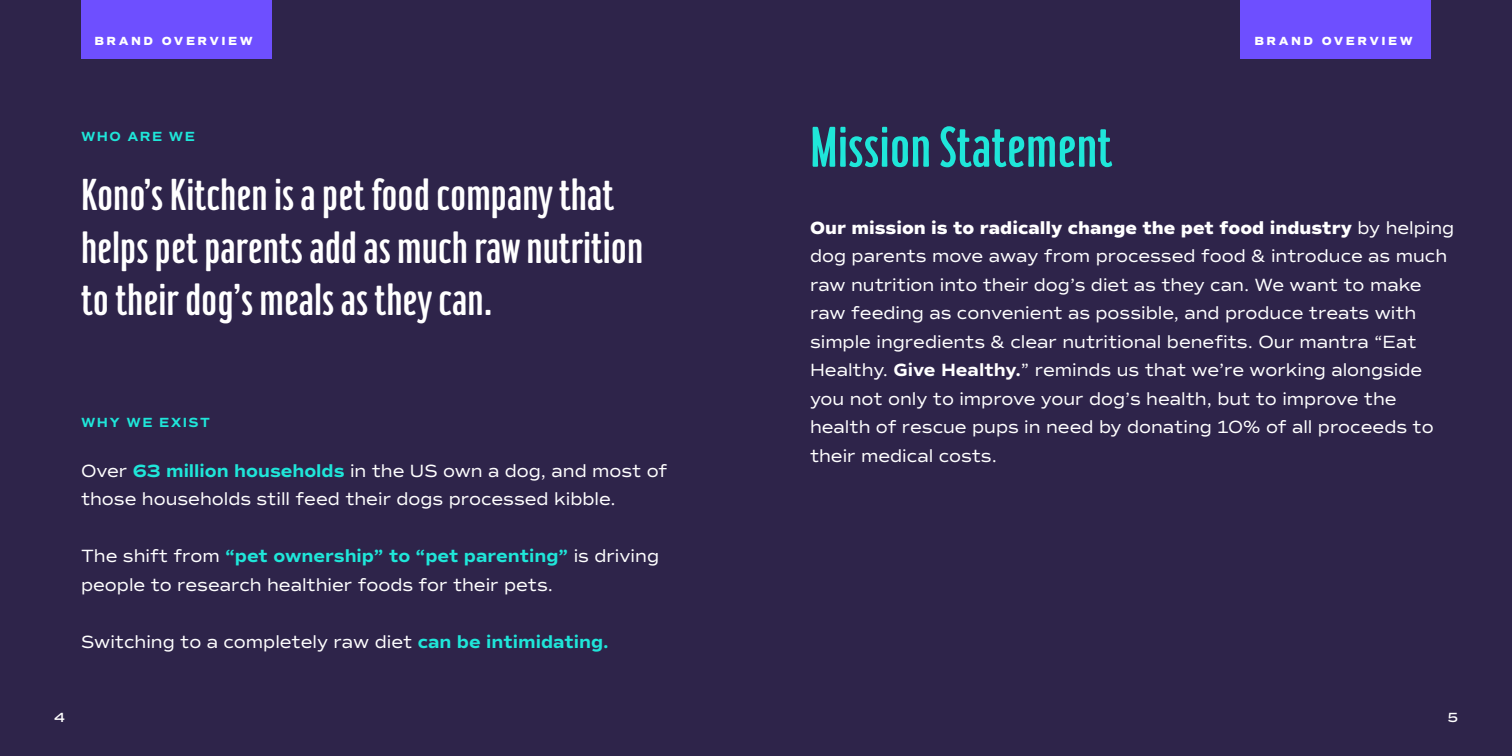
<style>
.page{position:relative;width:1512px;height:756px;background:#2e244a}
.page>*{position:absolute;margin:0;border:0;box-sizing:border-box;transform-origin:0 0}
.Voice_Title{font:300 61.5px "Hamilton";color:#1fe6d9}
.Word_list{font:300 48px/52.5px "Hamilton";color:#fff}
.Body{font:18px/28.5px "Commuters Sans";color:#fff}
.Cap__Header{font:700 13.5px "Commuters Sans";letter-spacing:.1em;color:#1fe6d9}
.t1{font:600 13.5px "Commuters Sans";color:#fff}
.Page_Header{font:800 12px "Commuters Sans";letter-spacing:.21em;color:#fff}
.s1{font-weight:700;color:#1fe6d9}
.s2{font-weight:800}
.s3{font-weight:700}
</style>
<div class="page">
<div style="left:81px;top:0;width:190px;height:58px;background:#6e4fff"></div>
<div style="left:1241px;top:0;width:190px;height:58px;background:#6e4fff"></div>
<p class="Page_Header" style="left:94px;top:33px;width:160px">BRAND OVERVIEW</p>
<p class="Page_Header" style="left:1254px;top:33px;width:160px">BRAND OVERVIEW</p>
<p class="Cap__Header" style="left:81px;top:128px;width:115px">WHO ARE WE</p>
<p class="Word_list" style="left:81px;top:168px;width:564px">Kono’s Kitchen is a pet food company that helps pet parents add as much raw nutrition to their dog’s meals as they can.</p>
<p class="Cap__Header" style="left:81px;top:414px;width:130px">WHY WE EXIST</p>
<p class="Body" style="left:81px;top:457px;width:588px">Over <span class="s1">63 million households</span> in the US own a dog, and most of those households still feed their dogs processed kibble.</p>
<p class="Body" style="left:81px;top:542px;width:580px">The shift from <span class="s1">“pet ownership” to “pet parenting”</span> is driving people to research healthier foods for their pets.</p>
<p class="Body" style="left:81px;top:628px;width:529px">Switching to a completely raw diet <span class="s1">can be intimidating.</span></p>
<p class="Voice_Title" style="left:810px;top:109px;width:304px">Mission Statement</p>
<p class="Body" style="left:810px;top:213px;width:646px"><span class="s2">Our mission is to radically change the pet food industry</span> by helping dog parents move away from processed food &amp; introduce as much raw nutrition into their dog’s diet as they can. We want to make raw feeding as convenient as possible, and produce treats with simple ingredients &amp; clear nutritional benefits. Our mantra “Eat Healthy. <span class="s3">Give Healthy.</span>” reminds us that we’re working alongside you not only to improve your dog’s health, but to improve the health of rescue pups in need by donating 10% of all proceeds to their medical costs.</p>
<p class="t1" style="left:54px;top:709px;width:12px">4</p>
<p class="t1" style="left:1448px;top:709px;width:12px">5</p>
</div>
